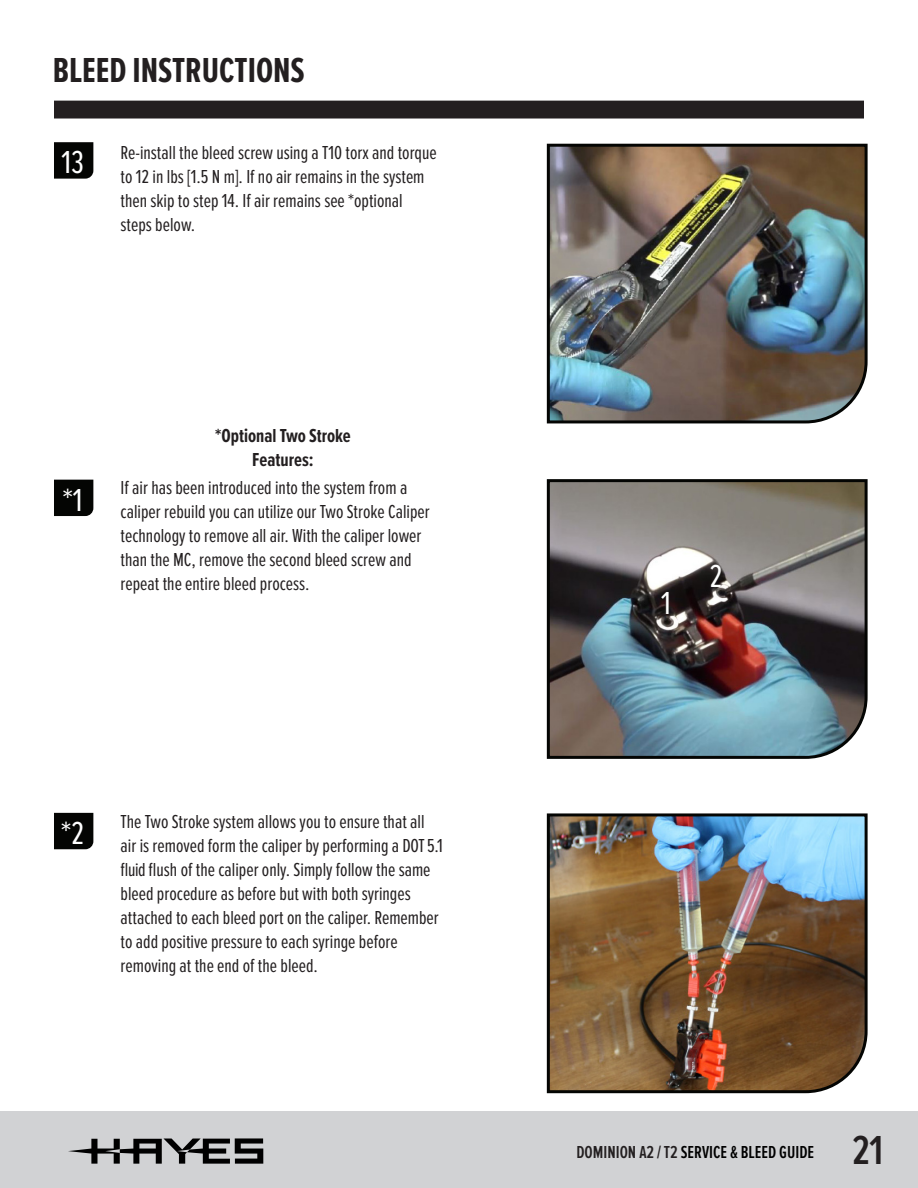
<style>
.page{position:relative;width:918px;height:1188px;background:#fff}
.page>*{position:absolute;margin:0;border:0;box-sizing:border-box;transform-origin:0 0}
.t1{font:600 42px "Proxima Nova Ex Cn";color:#231f20}
.t2{font:700 36px "Proxima Nova Ex Cn";color:#231f20}
.t3{font:33px "Proxima Nova Ex Cn";color:#fff}
.body_copy{font:19.5px/24px "Proxima Nova Ex Cn";color:#231f20}
.body_copy-2{font:700 19.5px/24px "Proxima Nova Ex Cn";color:#231f20;text-align:center}
.t4{font:600 18px "Proxima Nova Ex Cn";color:#000}
.s1{color:#231f20}
</style>
<div class="page">
<div style="left:0;top:1112px;width:918px;height:76px;background:#d1d2d4"></div>
<svg style="left:68px;top:1138px;width:195px;height:26px"></svg>
<div style="left:54px;top:101px;width:810px;height:18px;background:#231f20;border:2px solid #231f20"></div>
<img style="left:546px;top:143px;width:322px;height:281px">
<img style="left:546px;top:479px;width:322px;height:280px">
<svg style="left:54px;top:480px;width:39px;height:36px"></svg>
<svg style="left:54px;top:142px;width:39px;height:37px"></svg>
<svg style="left:54px;top:813px;width:39px;height:36px"></svg>
<img style="left:546px;top:813px;width:322px;height:281px">
<p class="t2" style="left:53px;top:44px;width:254px">BLEED INSTRUCTIONS</p>
<p class="t3" style="left:61px;top:144px;width:24px">13</p>
<p class="body_copy" style="left:121px;top:141px;width:318px">Re-install the bleed screw using a T10 torx and torque to 12 in lbs [1.5 N m]. If no air remains in the system then skip to step 14. If air remains see *optional</p>
<p class="body_copy" style="left:121px;top:213px;width:76px">steps below.</p>
<p class="t3" style="left:63px;top:482px;width:21px">*1</p>
<p class="body_copy-2" style="left:215px;top:423px;width:137px">*Optional Two Stroke<br>Features:</p>
<p class="body_copy" style="left:121px;top:476px;width:311px">If air has been introduced into the system from a caliper rebuild you can utilize our Two Stroke Caliper technology to remove all air. With the caliper lower than the MC, remove the second bleed screw and repeat the entire bleed process.</p>
<p class="t3" style="left:61px;top:815px;width:24px">*2</p>
<p class="body_copy" style="left:121px;top:810px;width:324px">The Two Stroke system allows you to ensure that all air is removed form the caliper by performing a DOT 5.1 fluid flush of the caliper only. Simply follow the same bleed procedure as before but with both syringes attached to each bleed port on the caliper. Remember to add positive pressure to each syringe before removing at the end of the bleed.</p>
<p class="t3" style="left:661px;top:585px;width:11px">1</p>
<p class="t3" style="left:710px;top:558px;width:14px">2</p>
<p class="t4" style="left:576px;top:1142px;width:239px"><span class="s1">DOMINION A2 / T2</span> SERVICE &amp; BLEED GUIDE</p>
<h1 class="t1" style="left:852px;top:1126px;width:33px">21</h1>
</div>
